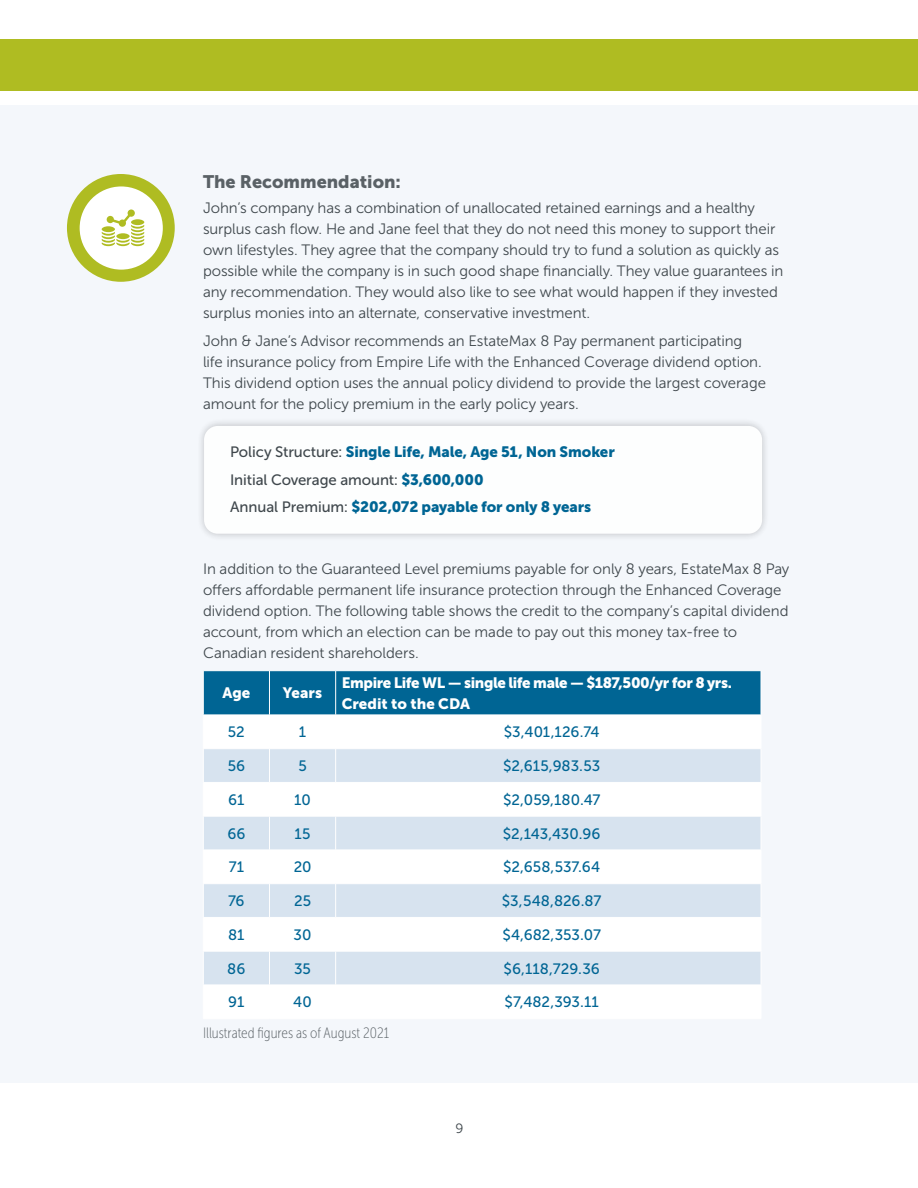
<style>
.page{position:relative;width:918px;height:1188px;background:#fff}
.page>*{position:absolute;margin:0;border:0;box-sizing:border-box;transform-origin:0 0}
.Heading_3_grey{font:18px "Museo Sans 900";color:#5a6166}
.New_Brand_Body_Copy_10_14{font:15px/21px "Museo Sans 300";letter-spacing:-.005em;color:#3f474c}
.Table_-_blue{font:15px "Museo Sans 500";color:#006594}
.New_Brand_Body_Copy_10_14-2{font:15px "Museo Sans 900";letter-spacing:-.005em;color:#006594}
.Table_-_white{font:15px "Museo Sans 900";letter-spacing:-.025em;color:#fff}
.New_Brand_Body_Copy_10_14-3{font:15px "Museo Sans 500";letter-spacing:-.005em;color:#3f474c}
.Foot_Note_-_Museo_Condensed{font:15px "Museo Sans Cond 100";color:#5a6166}
.Table_-_white-2{font:15px "Museo Sans 900";color:#fff}
.t1{font:13.5px "Museo Sans 300";color:#3f474c}
.s1{font-family:"Museo Sans 500";color:#3f474c}
.s2{font-family:"Museo Sans 900";color:#006594}
</style>
<div class="page">
<div style="left:0;top:105px;width:918px;height:978px;background:#eff4f9"></div>
<div style="left:67px;top:174px;width:108px;height:108px;background:#afbc22;border-radius:50%"></div>
<div style="left:80px;top:186px;width:83px;height:84px;background:#fff;border-radius:50%"></div>
<svg style="left:102px;top:209px;width:42px;height:37px"></svg>
<div style="left:0;top:39px;width:918px;height:52px;background:#afbc22"></div>
<div style="left:196px;top:418px;width:574px;height:124px;background:#000;opacity:.25"></div>
<div style="left:204px;top:426px;width:558px;height:108px;background:#fff;border-radius:14px"></div>
<div style="left:204px;top:671px;width:557px;height:44px;background:#006594"></div>
<div style="left:204px;top:716px;width:557px;height:302px;background:#fff"></div>
<svg style="left:204px;top:749px;width:557px;height:236px;fill:#d7e3ef"></svg>
<hr style="left:203px;top:670px;width:66px;height:1px;background:#fff">
<hr style="left:203px;top:671px;width:1px;height:44px;background:#fff">
<hr style="left:269px;top:670px;width:67px;height:1px;background:#fff">
<hr style="left:269px;top:671px;width:1px;height:44px;background:#fff">
<hr style="left:336px;top:670px;width:425px;height:1px;background:#fff">
<hr style="left:335px;top:671px;width:1px;height:44px;background:#fff">
<hr style="left:761px;top:671px;width:1px;height:44px;background:#fff">
<hr style="left:203px;top:715px;width:66px;height:1px;background:#fff">
<hr style="left:203px;top:715px;width:1px;height:33px;background:#fff">
<hr style="left:269px;top:715px;width:67px;height:1px;background:#fff">
<hr style="left:269px;top:715px;width:1px;height:33px;background:#fff">
<hr style="left:336px;top:715px;width:425px;height:1px;background:#fff">
<hr style="left:335px;top:715px;width:1px;height:33px;background:#fff">
<hr style="left:761px;top:715px;width:1px;height:33px;background:#fff">
<hr style="left:203px;top:748px;width:66px;height:1px;background:#fff">
<hr style="left:203px;top:749px;width:1px;height:33px;background:#fff">
<hr style="left:269px;top:748px;width:67px;height:1px;background:#fff">
<hr style="left:269px;top:749px;width:1px;height:33px;background:#fff">
<hr style="left:336px;top:748px;width:425px;height:1px;background:#fff">
<hr style="left:335px;top:749px;width:1px;height:33px;background:#fff">
<hr style="left:761px;top:749px;width:1px;height:33px;background:#fff">
<hr style="left:203px;top:782px;width:66px;height:1px;background:#fff">
<hr style="left:203px;top:783px;width:1px;height:33px;background:#fff">
<hr style="left:269px;top:782px;width:67px;height:1px;background:#fff">
<hr style="left:269px;top:783px;width:1px;height:33px;background:#fff">
<hr style="left:336px;top:782px;width:425px;height:1px;background:#fff">
<hr style="left:335px;top:783px;width:1px;height:33px;background:#fff">
<hr style="left:761px;top:783px;width:1px;height:33px;background:#fff">
<hr style="left:203px;top:816px;width:66px;height:1px;background:#fff">
<hr style="left:203px;top:816px;width:1px;height:34px;background:#fff">
<hr style="left:269px;top:816px;width:67px;height:1px;background:#fff">
<hr style="left:269px;top:816px;width:1px;height:34px;background:#fff">
<hr style="left:336px;top:816px;width:425px;height:1px;background:#fff">
<hr style="left:335px;top:816px;width:1px;height:34px;background:#fff">
<hr style="left:761px;top:816px;width:1px;height:34px;background:#fff">
<hr style="left:203px;top:850px;width:66px;height:1px;background:#fff">
<hr style="left:203px;top:850px;width:1px;height:34px;background:#fff">
<hr style="left:269px;top:850px;width:67px;height:1px;background:#fff">
<hr style="left:269px;top:850px;width:1px;height:34px;background:#fff">
<hr style="left:336px;top:850px;width:425px;height:1px;background:#fff">
<hr style="left:335px;top:850px;width:1px;height:34px;background:#fff">
<hr style="left:761px;top:850px;width:1px;height:34px;background:#fff">
<hr style="left:203px;top:883px;width:66px;height:1px;background:#fff">
<hr style="left:203px;top:884px;width:1px;height:33px;background:#fff">
<hr style="left:269px;top:883px;width:67px;height:1px;background:#fff">
<hr style="left:269px;top:884px;width:1px;height:33px;background:#fff">
<hr style="left:336px;top:883px;width:425px;height:1px;background:#fff">
<hr style="left:335px;top:884px;width:1px;height:33px;background:#fff">
<hr style="left:761px;top:884px;width:1px;height:33px;background:#fff">
<hr style="left:203px;top:917px;width:66px;height:1px;background:#fff">
<hr style="left:203px;top:918px;width:1px;height:33px;background:#fff">
<hr style="left:269px;top:917px;width:67px;height:1px;background:#fff">
<hr style="left:269px;top:918px;width:1px;height:33px;background:#fff">
<hr style="left:336px;top:917px;width:425px;height:1px;background:#fff">
<hr style="left:335px;top:918px;width:1px;height:33px;background:#fff">
<hr style="left:761px;top:918px;width:1px;height:33px;background:#fff">
<hr style="left:203px;top:951px;width:66px;height:1px;background:#fff">
<hr style="left:203px;top:951px;width:1px;height:34px;background:#fff">
<hr style="left:269px;top:951px;width:67px;height:1px;background:#fff">
<hr style="left:269px;top:951px;width:1px;height:34px;background:#fff">
<hr style="left:336px;top:951px;width:425px;height:1px;background:#fff">
<hr style="left:335px;top:951px;width:1px;height:34px;background:#fff">
<hr style="left:761px;top:951px;width:1px;height:34px;background:#fff">
<hr style="left:203px;top:985px;width:66px;height:1px;background:#fff">
<hr style="left:203px;top:985px;width:1px;height:33px;background:#fff">
<hr style="left:269px;top:985px;width:67px;height:1px;background:#fff">
<hr style="left:269px;top:985px;width:1px;height:33px;background:#fff">
<hr style="left:336px;top:985px;width:425px;height:1px;background:#fff">
<hr style="left:335px;top:985px;width:1px;height:33px;background:#fff">
<hr style="left:761px;top:985px;width:1px;height:33px;background:#fff">
<hr style="left:203px;top:1018px;width:66px;height:1px;background:#fff">
<hr style="left:269px;top:1018px;width:67px;height:1px;background:#fff">
<hr style="left:336px;top:1018px;width:425px;height:1px;background:#fff">
<h3 class="Heading_3_grey" style="left:203px;top:171px;width:199px">The Recommendation:</h3>
<p class="New_Brand_Body_Copy_10_14" style="left:203px;top:197px;width:582px">John’s company has a combination of unallocated retained earnings and a healthy surplus cash flow. He and Jane feel that they do not need this money to support their own lifestyles. They agree that the company should try to fund a solution as quickly as possible while the company is in such good shape financially. They value guarantees in any recommendation. They would also like to see what would happen if they invested surplus monies into an alternate, conservative investment.</p>
<p class="New_Brand_Body_Copy_10_14" style="left:203px;top:330px;width:564px">John &amp; Jane’s Advisor recommends an EstateMax 8 Pay permanent participating<br>life insurance policy from Empire Life with the Enhanced Coverage dividend option.<br>This dividend option uses the annual policy dividend to provide the largest coverage amount for the policy premium in the early policy years.</p>
<p class="New_Brand_Body_Copy_10_14-2" style="left:230px;top:443px;width:386px"><span class="s1">Policy Structure:</span> Single Life, Male, Age 51, Non Smoker</p>
<p class="New_Brand_Body_Copy_10_14-3" style="left:230px;top:471px;width:255px">Initial Coverage amount: <span class="s2">$3,600,000</span></p>
<p class="New_Brand_Body_Copy_10_14-2" style="left:230px;top:498px;width:363px"><span class="s1">Annual Premium:</span> $202,072 payable for only 8 years</p>
<p class="New_Brand_Body_Copy_10_14" style="left:203px;top:558px;width:588px">In addition to the Guaranteed Level premiums payable for only 8 years, EstateMax 8 Pay offers affordable permanent life insurance protection through the Enhanced Coverage dividend option. The following table shows the credit to the company’s capital dividend account, from which an election can be made to pay out this money tax-free to Canadian resident shareholders.</p>
<p class="Table_-_white" style="left:222px;top:685px;width:29px">Age</p>
<p class="Table_-_white" style="left:283px;top:685px;width:41px">Years</p>
<p class="Table_-_white" style="left:342px;top:674px;width:392px">Empire Life WL — single life male — $187,500/yr for 8 yrs.</p>
<p class="Table_-_white-2" style="left:342px;top:695px;width:130px">Credit to the CDA</p>
<p class="Table_-_blue" style="left:228px;top:724px;width:18px">52</p>
<p class="Table_-_blue" style="left:299px;top:724px;width:9px">1</p>
<p class="Table_-_blue" style="left:504px;top:724px;width:97px">$3,401,126.74</p>
<p class="Table_-_blue" style="left:228px;top:758px;width:19px">56</p>
<p class="Table_-_blue" style="left:298px;top:758px;width:10px">5</p>
<p class="Table_-_blue" style="left:503px;top:758px;width:99px">$2,615,983.53</p>
<p class="Table_-_blue" style="left:228px;top:792px;width:18px">61</p>
<p class="Table_-_blue" style="left:294px;top:792px;width:18px">10</p>
<p class="Table_-_blue" style="left:503px;top:792px;width:99px">$2,059,180.47</p>
<p class="Table_-_blue" style="left:227px;top:825px;width:19px">66</p>
<p class="Table_-_blue" style="left:295px;top:825px;width:18px">15</p>
<p class="Table_-_blue" style="left:503px;top:825px;width:99px">$2,143,430.96</p>
<p class="Table_-_blue" style="left:229px;top:859px;width:17px">71</p>
<p class="Table_-_blue" style="left:294px;top:859px;width:19px">20</p>
<p class="Table_-_blue" style="left:503px;top:859px;width:99px">$2,658,537.64</p>
<p class="Table_-_blue" style="left:228px;top:893px;width:18px">76</p>
<p class="Table_-_blue" style="left:294px;top:893px;width:19px">25</p>
<p class="Table_-_blue" style="left:502px;top:893px;width:101px">$3,548,826.87</p>
<p class="Table_-_blue" style="left:228px;top:927px;width:18px">81</p>
<p class="Table_-_blue" style="left:294px;top:927px;width:19px">30</p>
<p class="Table_-_blue" style="left:502px;top:927px;width:100px">$4,682,353.07</p>
<p class="Table_-_blue" style="left:227px;top:960px;width:20px">86</p>
<p class="Table_-_blue" style="left:294px;top:960px;width:18px">35</p>
<p class="Table_-_blue" style="left:504px;top:960px;width:98px">$6,118,729.36</p>
<p class="Table_-_blue" style="left:228px;top:994px;width:18px">91</p>
<p class="Table_-_blue" style="left:293px;top:994px;width:20px">40</p>
<p class="Table_-_blue" style="left:505px;top:994px;width:96px">$7,482,393.11</p>
<p class="Foot_Note_-_Museo_Condensed" style="left:203px;top:1025px;width:188px">Illustrated figures as of August 2021</p>
<p class="t1" style="left:455px;top:1121px;width:10px">9</p>
</div>
